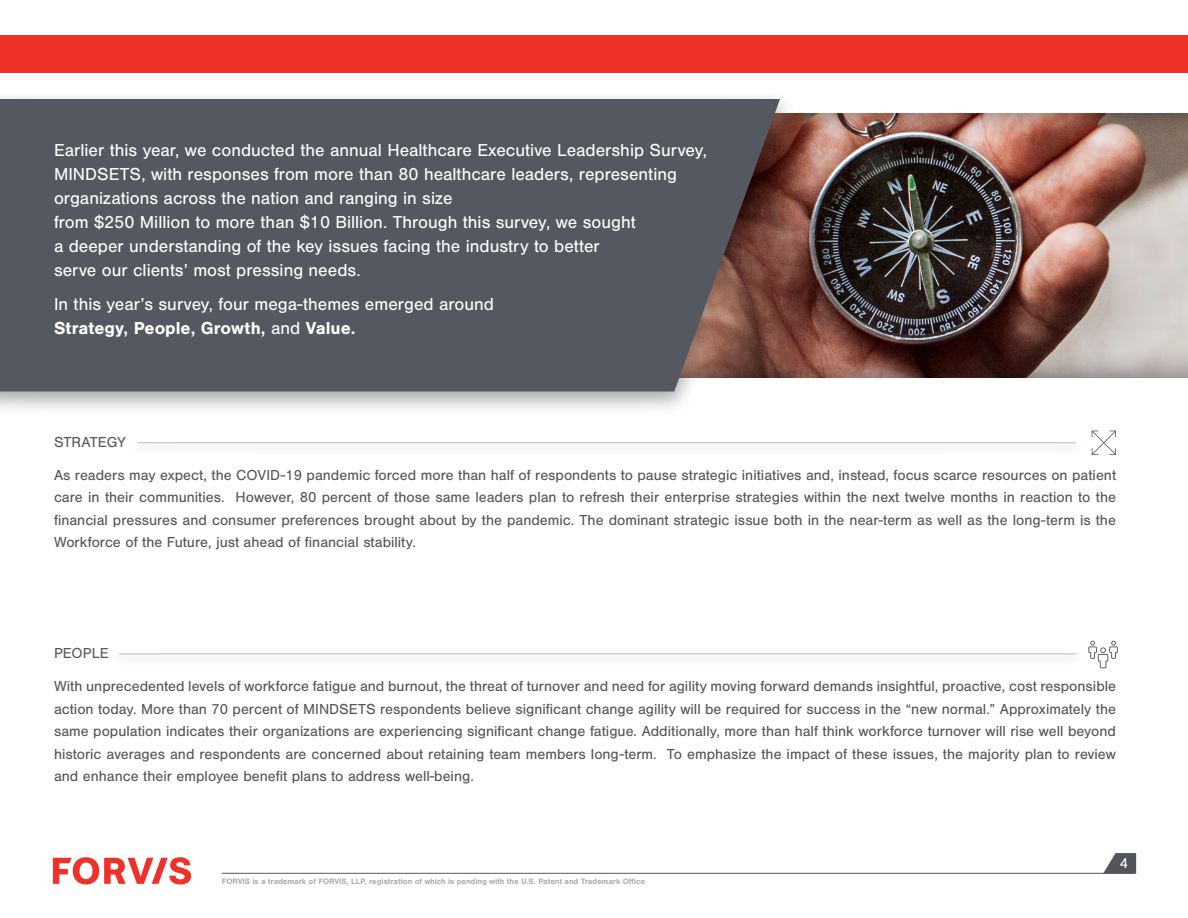
<style>
.page{position:relative;width:1188px;height:918px;background:#fff}
.page>*{position:absolute;margin:0;border:0;box-sizing:border-box;transform-origin:0 0}
.t1{font:18px/24px "Nimbus San";color:#fff}
.t2{font:15px/22.5px "Nimbus San";color:#52555b;text-align:justify}
.t3{font:15px "Nimbus San";color:#545861}
.t4{font:15px "Nimbus San";color:#fff}
.t5{font:700 8.25px "Nimbus San";letter-spacing:-.01em;color:#adafaf}
.s1{font-weight:700}
</style>
<div class="page">
<svg style="left:1103px;top:853px;width:33px;height:21px"></svg>
<div style="left:0;top:35px;width:1188px;height:38px;background:#ee3129"></div>
<div style="left:130px;top:438px;width:953px;height:18px;background:#000;opacity:.25"></div>
<hr style="left:137px;top:442px;width:939px;height:1px;background:#cfd1d2">
<div style="left:112px;top:649px;width:971px;height:18px;background:#fafafa"></div>
<hr style="left:119px;top:653px;width:957px;height:2px;background:#cfd1d2">
<div style="left:0;top:104px;width:1188px;height:276px;background:#52555b;opacity:.75"></div>
<div style="left:0;top:88px;width:796px;height:329px;background:#000;opacity:.35"></div>
<div style="left:0;top:99px;width:780px;height:292px;background:#545861"></div>
<svg style="left:1092px;top:431px;width:24px;height:24px"></svg>
<svg style="left:1088px;top:641px;width:30px;height:27px"></svg>
<hr style="left:222px;top:873px;width:913px;height:1px;background:#545861">
<svg style="left:53px;top:857px;width:138px;height:27px"></svg>
<p class="t1" style="left:54px;top:138px;width:655px">Earlier this year, we conducted the annual Healthcare Executive Leadership Survey, MINDSETS, with responses from more than 80 healthcare leaders, representing organizations across the nation and ranging in size<br>from $250 Million to more than $10 Billion. Through this survey, we sought<br>a deeper understanding of the key issues facing the industry to better<br>serve our clients’ most pressing needs.</p>
<p class="t1" style="left:54px;top:293px;width:442px">In this year’s survey, four mega-themes emerged around<br><span class="s1">Strategy, People, Growth,</span> and <span class="s1">Value.</span></p>
<p class="t3" style="left:54px;top:433px;width:73px">STRATEGY</p>
<p class="t2" style="left:54px;top:464px;width:1064px">As readers may expect, the COVID-19 pandemic forced more than half of respondents to pause strategic initiatives and, instead, focus scarce resources on patient care in their communities. However, 80 percent of those same leaders plan to refresh their enterprise strategies within the next twelve months in reaction to the financial pressures and consumer preferences brought about by the pandemic. The dominant strategic issue both in the near-term as well as the long-term is the Workforce of the Future, just ahead of financial stability.</p>
<p class="t3" style="left:54px;top:645px;width:56px">PEOPLE</p>
<p class="t2" style="left:54px;top:675px;width:1064px">With unprecedented levels of workforce fatigue and burnout, the threat of turnover and need for agility moving forward demands insightful, proactive, cost responsible action today. More than 70 percent of MINDSETS respondents believe significant change agility will be required for success in the “new normal.” Approximately the same population indicates their organizations are experiencing significant change fatigue. Additionally, more than half think workforce turnover will rise well beyond historic averages and respondents are concerned about retaining team members long-term. To emphasize the impact of these issues, the majority plan to review and enhance their employee benefit plans to address well-being.</p>
<p class="t5" style="left:222px;top:877px;width:425px">FORVIS is a trademark of FORVIS, LLP, registration of which is pending with the U.S. Patent and Trademark Office</p>
<p class="t4" style="left:1120px;top:855px;width:10px">4</p>
</div>
